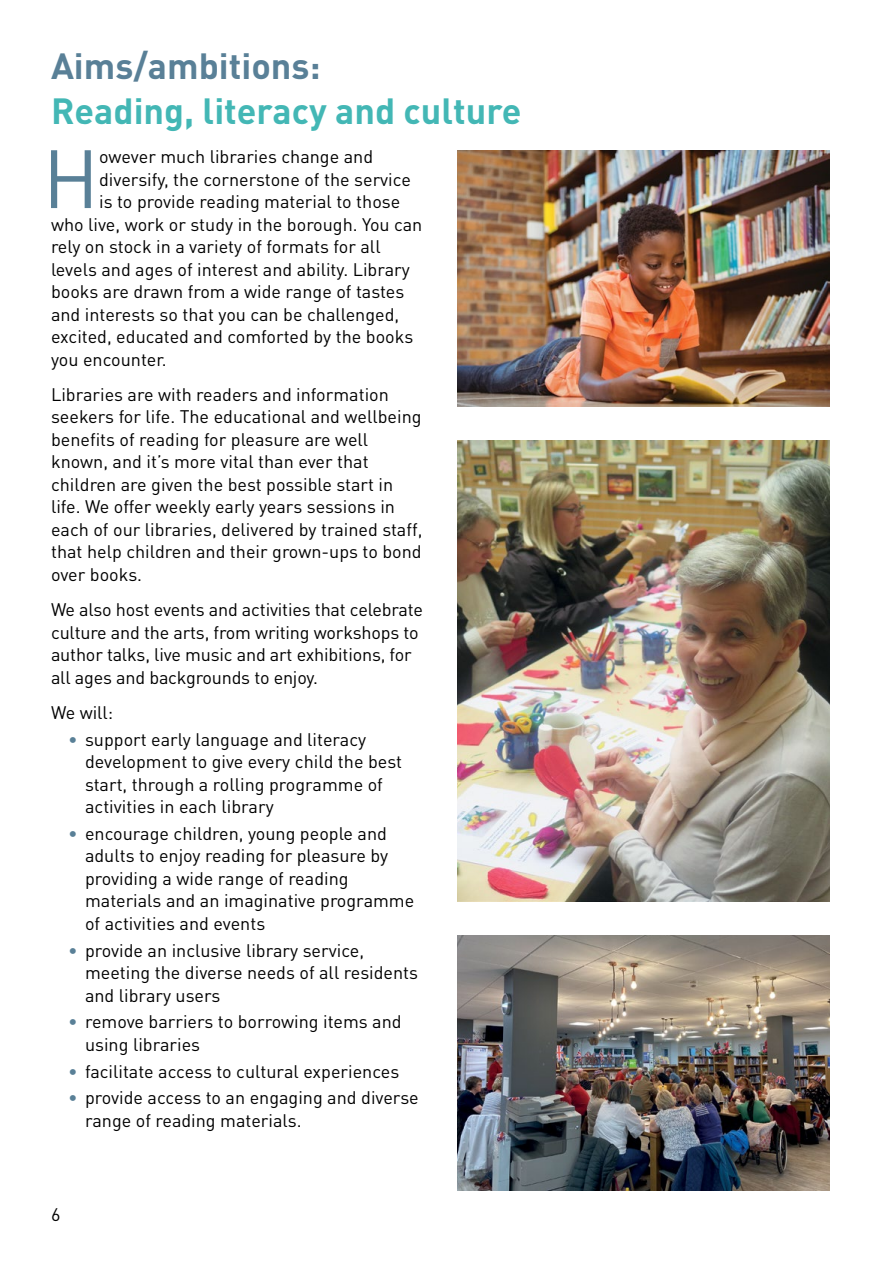
<style>
.page{position:relative;width:893px;height:1263px;background:#fff}
.page>*{position:absolute;margin:0;border:0;box-sizing:border-box;transform-origin:0 0}
.t1{font:81.15px "DINOT";color:#598097}
.t2{font:700 36px "DINOT";color:#43b7b5}
.t3{font:700 36px "DINOT";color:#598097}
.t4{font:18px/22.5px "DINOT";color:#000}
.s1{color:#598097}
</style>
<div class="page">
<img style="left:457px;top:151px;width:372px;height:255px">
<img style="left:457px;top:935px;width:372px;height:256px">
<img style="left:457px;top:440px;width:372px;height:461px">
<h2 class="t3" style="left:51px;top:41px;width:271px">Aims/ambitions:</h2>
<h2 class="t2" style="left:51px;top:86px;width:472px">Reading, literacy and culture</h2>
<h1 class="t1" style="left:43px;top:124px;width:58px">H</h1>
<p class="t4" style="left:99px;top:145px;width:275px">owever much libraries change and</p>
<p class="t4" style="left:99px;top:167px;width:313px">diversify, the cornerstone of the service</p>
<p class="t4" style="left:99px;top:190px;width:303px">is to provide reading material to those</p>
<p class="t4" style="left:51px;top:212px;width:373px">who live, work or study in the borough. You can</p>
<p class="t4" style="left:51px;top:235px;width:331px">rely on stock in a variety of formats for all</p>
<p class="t4" style="left:51px;top:257px;width:360px">levels and ages of interest and ability. Library</p>
<p class="t4" style="left:51px;top:280px;width:355px">books are drawn from a wide range of tastes</p>
<p class="t4" style="left:51px;top:302px;width:350px">and interests so that you can be challenged,</p>
<p class="t4" style="left:51px;top:325px;width:364px">excited, educated and comforted by the books</p>
<p class="t4" style="left:51px;top:347px;width:117px">you encounter.</p>
<p class="t4" style="left:51px;top:382px;width:373px">Libraries are with readers and information seekers for life. The educational and wellbeing benefits of reading for pleasure are well known, and it’s more vital than ever that children are given the best possible start in life. We offer weekly early years sessions in each of our libraries, delivered by trained staff, that help children and their grown-ups to bond over books.</p>
<p class="t4" style="left:51px;top:598px;width:374px">We also host events and activities that celebrate culture and the arts, from writing workshops to author talks, live music and art exhibitions, for all ages and backgrounds to enjoy.</p>
<p class="t4" style="left:51px;top:700px;width:64px">We will:</p>
<p class="t4" style="left:85px;top:727px;width:319px;text-indent:-17px"><span class="s1">•</span> support early language and literacy development to give every child the best start, through a rolling programme of activities in each library</p>
<p class="t4" style="left:85px;top:821px;width:331px;text-indent:-17px"><span class="s1">•</span> encourage children, young people and adults to enjoy reading for pleasure by providing a wide range of reading materials and an imaginative programme of activities and events</p>
<p class="t4" style="left:85px;top:938px;width:335px;text-indent:-17px"><span class="s1">•</span> provide an inclusive library service, meeting the diverse needs of all residents and library users</p>
<p class="t4" style="left:85px;top:1010px;width:318px;text-indent:-17px"><span class="s1">•</span> remove barriers to borrowing items and using libraries</p>
<p class="t4" style="left:68px;top:1059px;width:333px"><span class="s1">•</span> facilitate access to cultural experiences</p>
<p class="t4" style="left:85px;top:1086px;width:335px;text-indent:-17px"><span class="s1">•</span> provide access to an engaging and diverse range of reading materials.</p>
<p class="t4" style="left:51px;top:1203px;width:11px">6</p>
</div>
